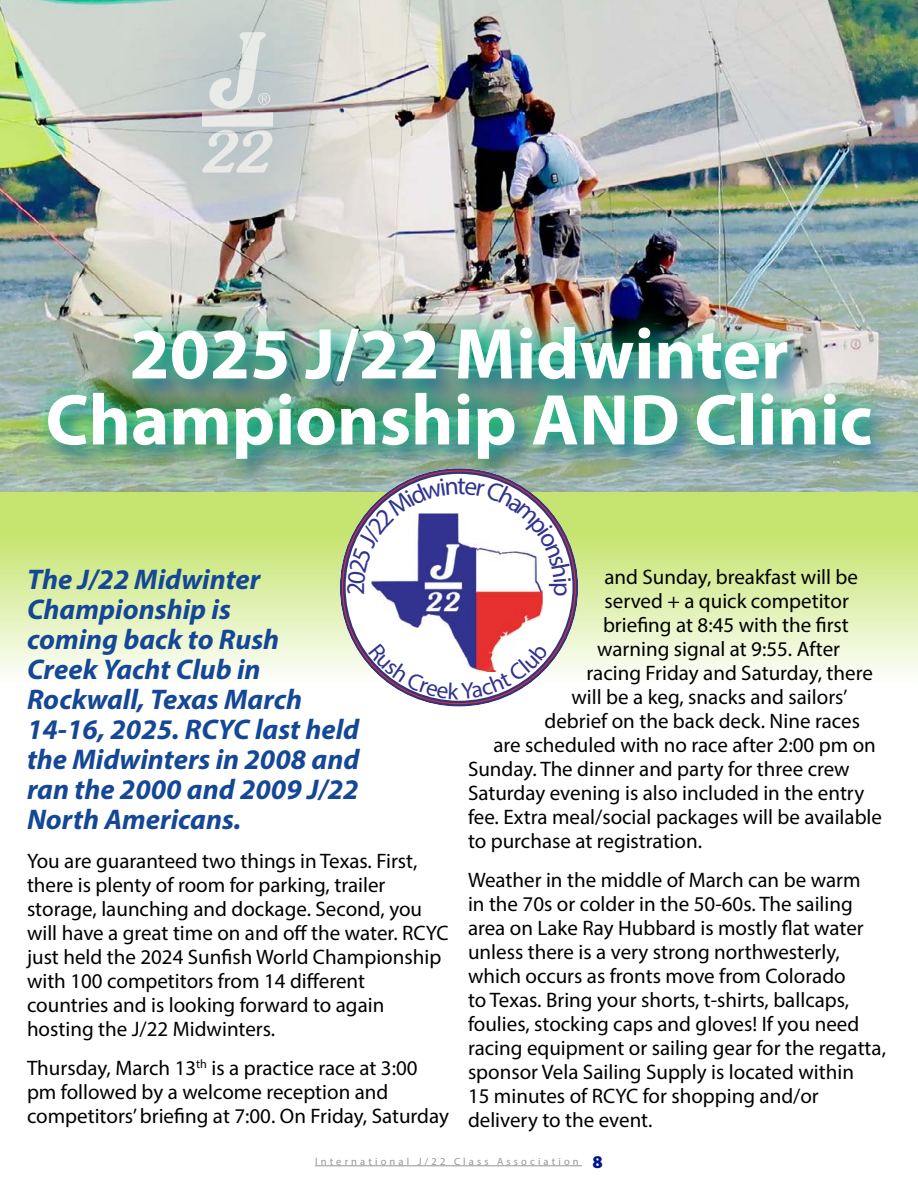
<style>
.page{position:relative;width:918px;height:1188px;background:#fff}
.page>*{position:absolute;margin:0;border:0;box-sizing:border-box;transform-origin:0 0}
.t1{font:700 72.6px/66px "Myriad Pro";color:#fff;text-align:center}
.t2{font:italic 700 28.5px/30px "Myriad Pro";color:#144795}
.t3{font:25.5px "Myriad Pro";color:#31338f}
.t4{font:21px/24px "Myriad Pro";color:#000}
.t5{font:10.5px "Myriad Pro";letter-spacing:.3em;color:#939598}
.s1{font-weight:900;font-size:18px;color:#001689}
</style>
<div class="page">
<hr style="left:315px;top:1166px;width:267px;height:1px;background:#939598">
<svg style="left:0;top:491px;width:918px;height:184px;background:#d9eda2"></svg>
<img style="left:0;top:0;width:918px;height:491px">
<svg style="left:341px;top:483px;width:235px;height:222px"></svg>
<img style="left:26px;top:303px;width:866px;height:177px">
<svg style="left:109px;top:0;width:259px;height:270px;background:#cdcdca"></svg>
<svg style="left:202px;top:112px;width:71px;height:15px"></svg>
<svg style="left:202px;top:130px;width:73px;height:43px;background:#ced4d5"></svg>
<svg style="left:209px;top:32px;width:61px;height:77px;background:#cdd4d4"></svg>
<svg style="left:347px;top:478px;width:224px;height:106px"></svg>
<svg style="left:368px;top:642px;width:181px;height:57px"></svg>
<p class="t1" style="left:46px;top:319px;width:828px">2025 J/22 Midwinter<br>Championship AND Clinic</p>
<p class="t4" style="left:604px;top:564px;width:255px">and Sunday, breakfast will be</p>
<p class="t4" style="left:604px;top:588px;width:246px">served + a quick competitor</p>
<p class="t4" style="left:603px;top:612px;width:247px">briefing at 8:45 with the first</p>
<p class="t4" style="left:597px;top:636px;width:245px">warning signal at 9:55. After</p>
<p class="t4" style="left:586px;top:660px;width:288px">racing Friday and Saturday, there</p>
<p class="t4" style="left:572px;top:684px;width:278px">will be a keg, snacks and sailors’</p>
<p class="t4" style="left:544px;top:708px;width:317px">debrief on the back deck. Nine races</p>
<p class="t4" style="left:494px;top:732px;width:384px">are scheduled with no race after 2:00 pm on</p>
<p class="t4" style="left:468px;top:756px;width:383px">Sunday. The dinner and party for three crew</p>
<p class="t4" style="left:468px;top:780px;width:398px">Saturday evening is also included in the entry</p>
<p class="t4" style="left:468px;top:804px;width:416px">fee. Extra meal/social packages will be available</p>
<p class="t4" style="left:468px;top:828px;width:236px">to purchase at registration.</p>
<p class="t4" style="left:468px;top:867px;width:420px">Weather in the middle of March can be warm<br>in the 70s or colder in the 50-60s. The sailing area on Lake Ray Hubbard is mostly flat water unless there is a very strong northwesterly, which occurs as fronts move from Colorado<br>to Texas. Bring your shorts, t-shirts, ballcaps, foulies, stocking caps and gloves! If you need racing equipment or sailing gear for the regatta, sponsor Vela Sailing Supply is located within<br>15 minutes of RCYC for shopping and/or delivery to the event.</p>
<p class="t2" style="left:27px;top:564px;width:334px">The J/22 Midwinter<br>Championship is<br>coming back to Rush<br>Creek Yacht Club in<br>Rockwall, Texas March<br>14-16, 2025. RCYC last held the Midwinters in 2008 and ran the 2000 and 2009 J/22<br>North Americans.</p>
<p class="t4" style="left:27px;top:849px;width:423px">You are guaranteed two things in Texas. First, there is plenty of room for parking, trailer storage, launching and dockage. Second, you will have a great time on and off the water. RCYC just held the 2024 Sunfish World Championship with 100 competitors from 14 different countries and is looking forward to again hosting the J/22 Midwinters.</p>
<p class="t4" style="left:27px;top:1056px;width:424px">Thursday, March 13<sup>th</sup> is a practice race at 3:00 pm followed by a welcome reception and competitors’ briefing at 7:00. On Friday, Saturday</p>
<p class="t3" style="left:340px;top:595px;width:15px;rotate:-90deg">2</p>
<p class="t3" style="left:578px;top:582px;width:16px;rotate:90deg">p</p>
<p class="t5" style="left:315px;top:1155px;width:289px">International J/22 Class Association <span class="s1">8</span></p>
</div>
